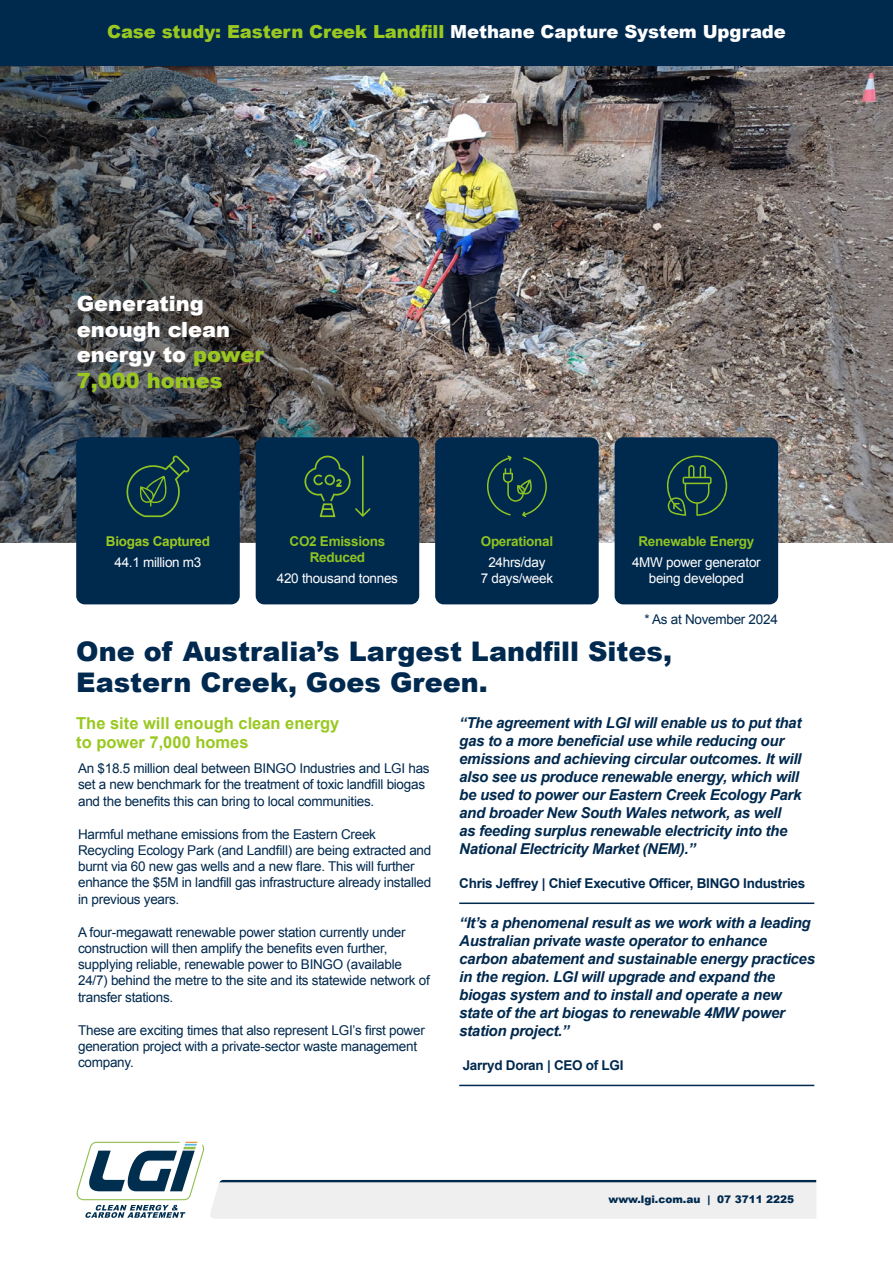
<style>
.page{position:relative;width:893px;height:1263px;background:#fff}
.page>*{position:absolute;margin:0;border:0;box-sizing:border-box;transform-origin:0 0}
.t1{font:900 27px/31.5px "Arial";color:#00294f}
.t2{font:900 21px/25.5px "Arial";color:#fff}
.t3{font:900 18px "Arial";letter-spacing:-.005em;color:#9ac820}
.t4{font:700 16.5px/19.8px "Arial";color:#9ac820}
.t5{font:italic 700 15px/18px "Arial";letter-spacing:-.02em;color:#00294e}
.t6{font:13.5px/16.2px "Arial";letter-spacing:-.02em;color:#00294e}
.t7{font:13.5px/16.2px "Arial";letter-spacing:-.02em;color:#fff;text-align:center}
.t8{font:700 13.5px "Arial";letter-spacing:-.02em;color:#00294e}
.t9{font:700 13.5px/16.2px "Arial";letter-spacing:-.02em;color:#8fc322;text-align:center}
.t10{font:700 13.5px "Arial";letter-spacing:-.02em;color:#9ac820}
.t11{font:900 10.5px "Arial";color:#00294e}
.s1{color:#fff}
.s2{color:#9ac820}
</style>
<div class="page">
<img style="left:0;top:65px;width:893px;height:478px">
<div style="left:210px;top:1182px;width:606px;height:37px;background:#efefef"></div>
<hr style="left:218px;top:1180px;width:598px;height:2px;background:#00294e">
<div style="left:0;top:0;width:893px;height:65px;background:#00294e"></div>
<div style="left:76px;top:437px;width:164px;height:167px;background:#00294e;border-radius:9px"></div>
<svg style="left:126px;top:455px;width:64px;height:62px"></svg>
<div style="left:256px;top:437px;width:163px;height:167px;background:#00294e;border-radius:9px"></div>
<svg style="left:304px;top:455px;width:67px;height:62px"></svg>
<div style="left:435px;top:437px;width:164px;height:167px;background:#00294e;border-radius:9px"></div>
<svg style="left:487px;top:455px;width:60px;height:62px"></svg>
<div style="left:615px;top:437px;width:163px;height:167px;background:#00294e;border-radius:9px"></div>
<hr style="left:459px;top:1085px;width:355px;height:1px;background:#00294f">
<hr style="left:459px;top:902px;width:355px;height:2px;background:#00294f">
<svg style="left:76px;top:1142px;width:128px;height:76px"></svg>
<svg style="left:667px;top:455px;width:61px;height:61px"></svg>
<h3 class="t3" style="left:107px;top:18px;width:680px">Case study: Eastern Creek Landfill <span class="s1">Methane Capture System Upgrade</span></h3>
<h2 class="t2" style="left:77px;top:290px;width:188px">Generating enough clean energy to <span class="s2">power<br>7,000 homes</span></h2>
<p class="t10" style="left:106px;top:532px;width:106px">Biogas Captured</p>
<p class="t7" style="left:114px;top:554px;width:88px">44.1 million m3</p>
<p class="t9" style="left:290px;top:534px;width:97px">CO2 Emissions<br>Reduced</p>
<p class="t7" style="left:277px;top:570px;width:123px">420 thousand tonnes</p>
<p class="t9" style="left:481px;top:534px;width:74px">Operational</p>
<p class="t7" style="left:481px;top:554px;width:74px">24hrs/day<br>7 days/week</p>
<p class="t9" style="left:638px;top:534px;width:117px">Renewable Energy</p>
<p class="t7" style="left:632px;top:554px;width:130px">4MW power generator being developed</p>
<p class="t6" style="left:644px;top:611px;width:135px">* As at November 2024</p>
<h1 class="t1" style="left:76px;top:634px;width:597px">One of Australia’s Largest Landfill Sites,<br>Eastern Creek, Goes Green.</h1>
<p class="t4" style="left:76px;top:713px;width:265px">The site will enough clean energy to power 7,000 homes</p>
<p class="t6" style="left:78px;top:760px;width:353px">An $18.5 million deal between BINGO Industries and LGI has set a new benchmark for the treatment of toxic landfill biogas and the benefits this can bring to local communities.</p>
<p class="t6" style="left:78px;top:826px;width:355px">Harmful methane emissions from the Eastern Creek Recycling Ecology Park (and Landfill) are being extracted and burnt via 60 new gas wells and a new flare. This will further enhance the $5M in landfill gas infrastructure already installed in previous years.</p>
<p class="t6" style="left:78px;top:924px;width:353px">A four-megawatt renewable power station currently under construction will then amplify the benefits even further, supplying reliable, renewable power to BINGO (available 24/7) behind the metre to the site and its statewide network of transfer stations.</p>
<p class="t6" style="left:78px;top:1022px;width:348px">These are exciting times that also represent LGI’s first power generation project with a private-sector waste management company.</p>
<p class="t5" style="left:459px;top:715px;width:344px">“The agreement with LGI will enable us to put that gas to a more beneficial use while reducing our emissions and achieving circular outcomes. It will also see us produce renewable energy, which will be used to power our Eastern Creek Ecology Park and broader New South Wales network, as well<br>as feeding surplus renewable electricity into the National Electricity Market (NEM).”</p>
<p class="t8" style="left:459px;top:874px;width:348px">Chris Jeffrey | Chief Executive Officer, BINGO Industries</p>
<p class="t5" style="left:459px;top:915px;width:357px">“It’s a phenomenal result as we work with a leading Australian private waste operator to enhance carbon abatement and sustainable energy practices in the region. LGI will upgrade and expand the biogas system and to install and operate a new state of the art biogas to renewable 4MW power station project.”</p>
<p class="t8" style="left:463px;top:1056px;width:162px">Jarryd Doran | CEO of LGI</p>
<p class="t11" style="left:608px;top:1191px;width:187px">www.lgi.com.au | 07 3711 2225</p>
</div>
